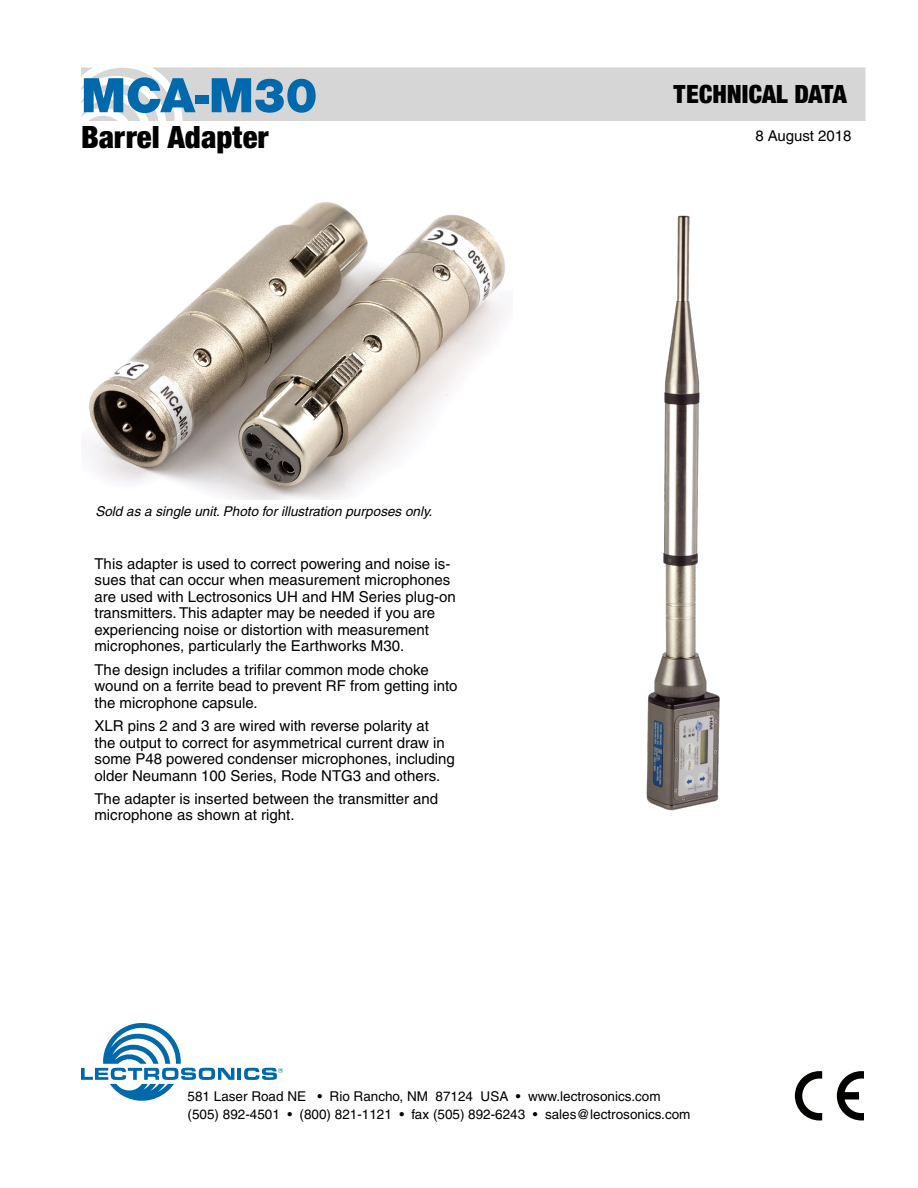
<style>
.page{position:relative;width:918px;height:1188px;background:#fff}
.page>*{position:absolute;margin:0;border:0;box-sizing:border-box;transform-origin:0 0}
.t1{font:900 51px "Sans";color:#0069ac}
.t2{font:900 condensed 33px "Sans";color:#000}
.t3{font:900 condensed 27px "Sans";color:#000}
.t4{font:15px/16.5px "Helvetica";color:#000}
.t5{font:13.5px/18px "Helvetica";color:#000}
.t6{font:italic 13.5px "Helvetica";color:#000}
</style>
<div class="page">
<div style="left:81px;top:68px;width:785px;height:53px;background:#d6d6d7"></div>
<img style="left:88px;top:202px;width:417px;height:298px">
<svg style="left:837px;top:1071px;width:27px;height:49px"></svg>
<svg style="left:795px;top:1071px;width:27px;height:49px"></svg>
<svg style="left:81px;top:1023px;width:202px;height:78px"></svg>
<img style="left:646px;top:215px;width:74px;height:596px">
<h1 class="t1" style="left:81px;top:64px;width:238px">MCA-M30</h1>
<h2 class="t2" style="left:81px;top:117px;width:189px">Barrel Adapter</h2>
<p class="t6" style="left:95px;top:503px;width:338px">Sold as a single unit. Photo for illustration purposes only.</p>
<p class="t4" style="left:94px;top:555px;width:363px">This adapter is used to correct powering and noise is&shy;sues that can occur when measurement microphones are used with Lectrosonics UH and HM Series plug-on transmitters. This adapter may be needed if you are experiencing noise or distortion with measurement microphones, particularly the Earthworks M30.</p>
<p class="t4" style="left:94px;top:661px;width:365px">The design includes a trifilar common mode choke wound on a ferrite bead to prevent RF from getting into the microphone capsule.</p>
<p class="t4" style="left:94px;top:718px;width:362px">XLR pins 2 and 3 are wired with reverse polarity at<br>the output to correct for asymmetrical current draw in some P48 powered condenser microphones, including older Neumann 100 Series, Rode NTG3 and others.</p>
<p class="t4" style="left:94px;top:790px;width:345px">The adapter is inserted between the transmitter and microphone as shown at right.</p>
<h3 class="t3" style="left:673px;top:77px;width:176px">TECHNICAL DATA</h3>
<p class="t4" style="left:755px;top:128px;width:98px">8 August 2018</p>
<p class="t5" style="left:188px;top:1087px;width:504px">581 Laser Road NE • Rio Rancho, NM 87124 USA • www.lectrosonics.com (505) 892-4501 • (800) 821-1121 • fax (505) 892-6243 • sales@lectrosonics.com</p>
</div>
